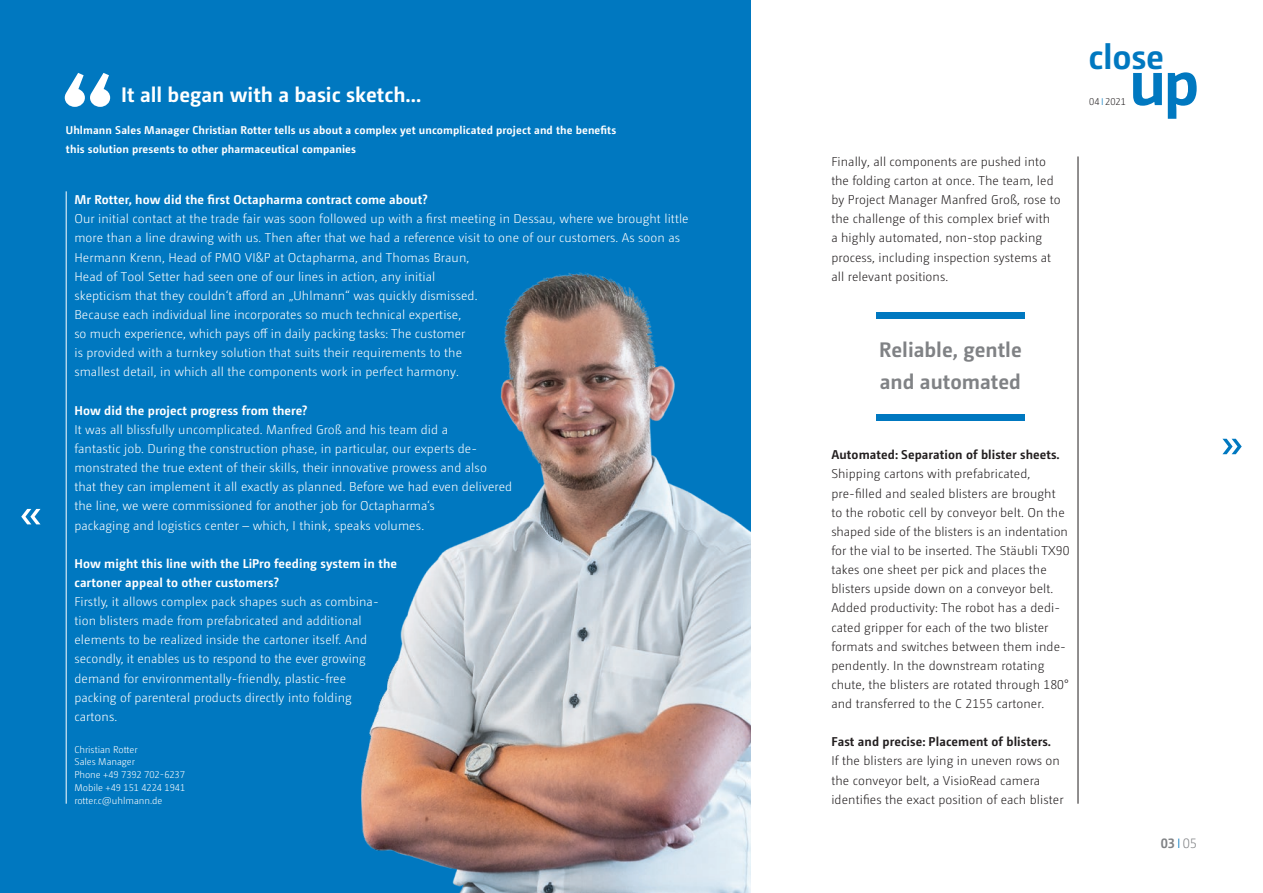
<style>
.page{position:relative;width:1263px;height:893px;background:#fff}
.page>*{position:absolute;margin:0;border:0;box-sizing:border-box;transform-origin:0 0}
.t1{font:127.5px "Charlotte Bold Plain";color:#fff}
.t2{font:700 64.8px "Camingo Dos Pro";color:#0078c0}
.t3{font:700 34.95px "Camingo Dos Pro";letter-spacing:-.01em;color:#0078c0}
.t4{font:700 21px/32px "Camingo Dos Pro";color:#808285}
.t5{font:700 21px "Camingo Dos Pro";color:#fff}
.t6{font:700 13.5px "Camingo Dos Pro";color:#808285}
.t7{font:300 12.75px/19.2px "Camingo Dos Pro";letter-spacing:.005em;color:#fff}
.t8{font:300 12.75px/19.2px "Camingo Dos Pro";letter-spacing:.005em;color:#231f20}
.t9{font:700 12.75px/19.2px "Camingo Dos Pro";letter-spacing:.005em;color:#fff}
.t10{font:700 12.75px "Camingo Dos Pro";letter-spacing:.005em;color:#231f20}
.t11{font:700 11.25px/19.2px "Camingo Dos Pro";letter-spacing:.01em;color:#fff}
.t12{font:300 9.75px/12.8px "Camingo Dos Pro";letter-spacing:-.005em;color:#fff}
.t13{font:300 9.75px "Camingo Dos Pro";color:#231f20}
.s1{color:#0078c0}
.s2{font-weight:300;color:#0078c0}
.s3{font-weight:300}
</style>
<div class="page">
<div style="left:876px;top:415px;width:149px;height:6px;background:#0078c0"></div>
<div style="left:876px;top:313px;width:149px;height:6px;background:#0078c0"></div>
<hr style="left:1078px;top:156px;width:1px;height:648px;background:#231f20">
<div style="left:0;top:0;width:750px;height:893px;background:#0078c0"></div>
<hr style="left:66px;top:191px;width:1px;height:613px;background:#fff">
<svg style="left:1222px;top:439px;width:20px;height:15px"></svg>
<svg style="left:21px;top:509px;width:19px;height:15px"></svg>
<img style="left:361px;top:272px;width:389px;height:621px">
<h1 class="t1" style="left:57px;top:44px;width:63px">“</h1>
<h3 class="t5" style="left:121px;top:82px;width:302px">It all began with a basic sketch…</h3>
<p class="t11" style="left:66px;top:120px;width:552px">Uhlmann Sales Manager Christian Rotter tells us about a complex yet uncomplicated project and the benefits this solution presents to other pharmaceutical companies</p>
<p class="t9" style="left:74px;top:190px;width:355px">Mr Rotter, how did the first Octapharma contract come about?</p>
<p class="t7" style="left:74px;top:209px;width:616px">Our initial contact at the trade fair was soon followed up with a first meeting in Dessau, where we brought little more than a line drawing with us. Then after that we had a reference visit to one of our customers. As soon as Hermann Krenn, Head of PMO VI&amp;P at Octapharma, and Thomas Braun,<br>Head of Tool Setter had seen one of our lines in action, any initial<br>skepticism that they couldn‘t afford an „Uhlmann“ was quickly dismissed.<br>Because each individual line incorporates so much technical expertise,<br>so much experience, which pays off in daily packing tasks: The customer<br>is provided with a turnkey solution that suits their requirements to the<br>smallest detail, in which all the components work in perfect harmony.</p>
<p class="t9" style="left:74px;top:400px;width:235px">How did the project progress from there?</p>
<p class="t7" style="left:74px;top:420px;width:439px">It was all blissfully uncomplicated. Manfred Groß and his team did a<br>fantastic job. During the construction phase, in particular, our experts de&shy;monstrated the true extent of their skills, their innovative prowess and also<br>that they can implement it all exactly as planned. Before we had even delivered the line, we were commissioned for another job for Octapharma‘s<br>packaging and logistics center – which, I think, speaks volumes.</p>
<p class="t9" style="left:74px;top:554px;width:324px">How might this line with the LiPro feeding system in the cartoner appeal to other customers?</p>
<p class="t7" style="left:74px;top:592px;width:304px">Firstly, it allows complex pack shapes such as combina&shy;tion blisters made from prefabricated and additional elements to be realized inside the cartoner itself. And secondly, it enables us to respond to the ever growing demand for environmentally-friendly, plastic-free packing of parenteral products directly into folding cartons.</p>
<p class="t12" style="left:74px;top:743px;width:112px">Christian Rotter<br>Sales Manager<br>Phone +49 7392 702-6237<br>Mobile +49 151 4224 1941 rotter.c@uhlmann.de</p>
<p class="t8" style="left:831px;top:152px;width:231px">Finally, all components are pushed into the folding carton at once. The team, led by Project Manager Manfred Groß, rose to the challenge of this complex brief with<br>a highly automated, non-stop packing process, including inspection systems at all relevant positions.</p>
<h3 class="t4" style="left:879px;top:334px;width:144px">Reliable, gentle and automated</h3>
<h3 class="t3" style="left:1089px;top:35px;width:77px">close</h3>
<p class="t13" style="left:1089px;top:96px;width:38px">04 <span class="s1">I</span> 2021</p>
<h2 class="t2" style="left:1129px;top:43px;width:72px">up</h2>
<p class="t10" style="left:831px;top:447px;width:230px">Automated: Separation of blister sheets.</p>
<p class="t8" style="left:831px;top:464px;width:240px">Shipping cartons with prefabricated, pre-filled and sealed blisters are brought to the robotic cell by conveyor belt. On the shaped side of the blisters is an indentation for the vial to be inserted. The Stäubli TX90 takes one sheet per pick and places the blisters upside down on a conveyor belt.<br>Added productivity: The robot has a dedi&shy;cated gripper for each of the two blister formats and switches between them inde&shy;pendently. In the downstream rotating chute, the blisters are rotated through 180° and transferred to the C 2155 cartoner.</p>
<p class="t10" style="left:831px;top:734px;width:221px">Fast and precise: Placement of blisters.</p>
<p class="t8" style="left:831px;top:751px;width:234px">If the blisters are lying in uneven rows on the conveyor belt, a VisioRead camera identifies the exact position of each blister</p>
<p class="t6" style="left:1161px;top:835px;width:38px">03<span class="s2">I</span><span class="s3">05</span></p>
</div>
